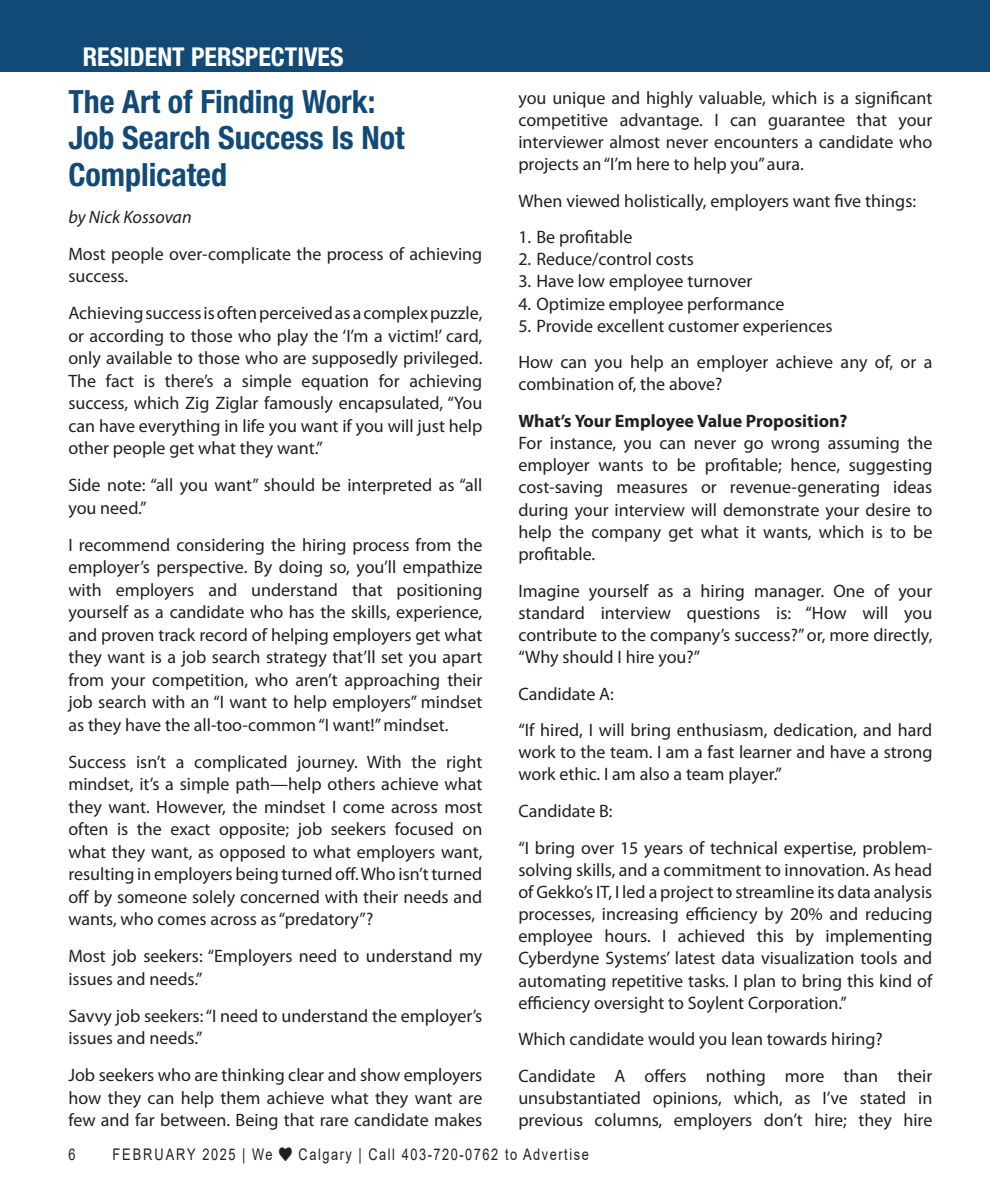
<style>
.page{position:relative;width:990px;height:1188px;background:#fff}
.page>*{position:absolute;margin:0;border:0;box-sizing:border-box;transform-origin:0 0}
.In_Around_title{font:700 condensed 32px/36.6px "Helvetica Neue LT Std";color:#124a77}
.t1{font:700 condensed 26px "Helvetica Neue LT Std";color:#fff}
.Body_text{font:18px/22.6px "Myriad Pro";color:#231f20}
.t2{font:700 18px "Myriad Pro";color:#231f20}
.Body_text-2{font:italic 18px "Myriad Pro";color:#231f20}
.t3{font:16px "Arial";letter-spacing:.12em;color:#231f20;scale:.8 1}
.t4{font:16px "Arial";letter-spacing:.155em;color:#231f20;scale:.8 1}
</style>
<div class="page">
<div style="left:0;top:0;width:990px;height:72px;background:#124a77"></div>
<p class="t1" style="left:83px;top:41px;width:262px">RESIDENT PERSPECTIVES</p>
<p class="In_Around_title" style="left:68px;top:83px;width:338px">The Art of Finding Work:<br>Job Search Success Is Not<br>Complicated</p>
<p class="Body_text-2" style="left:68px;top:206px;width:125px">by Nick Kossovan</p>
<p class="Body_text" style="left:68px;top:242px;width:415px">Most people over-complicate the process of achieving success.</p>
<p class="Body_text" style="left:68px;top:302px;width:416px;text-align:justify">Achieving success is often perceived as a complex puzzle, or according to those who play the ‘I’m a victim!’ card, only available to those who are supposedly privileged.<br>The fact is there’s a simple equation for achieving success, which Zig Ziglar famously encapsulated, “You can have everything in life you want if you will just help other people get what they want.”</p>
<p class="Body_text" style="left:68px;top:474px;width:416px">Side note: “all you want” should be interpreted as “all you need.”</p>
<p class="Body_text" style="left:68px;top:533px;width:416px;text-align:justify">I recommend considering the hiring process from the employer’s perspective. By doing so, you’ll empathize with employers and understand that positioning yourself as a candidate who has the skills, experience, and proven track record of helping employers get what they want is a job search strategy that’ll set you apart from your competition, who aren’t approaching their job search with an “I want to help employers” mindset as they have the all-too-common “I want!” mindset.</p>
<p class="Body_text" style="left:68px;top:750px;width:416px;text-align:justify">Success isn’t a complicated journey. With the right mindset, it’s a simple path—help others achieve what they want. However, the mindset I come across most often is the exact opposite; job seekers focused on what they want, as opposed to what employers want, resulting in employers being turned off. Who isn’t turned off by someone solely concerned with their needs and wants, who comes across as “predatory”?</p>
<p class="Body_text" style="left:68px;top:945px;width:415px">Most job seekers: “Employers need to understand my issues and needs.”</p>
<p class="Body_text" style="left:68px;top:1004px;width:415px">Savvy job seekers: “I need to understand the employer’s issues and needs.”</p>
<p class="Body_text" style="left:68px;top:1063px;width:416px;text-align:justify">Job seekers who are thinking clear and show employers how they can help them achieve what they want are few and far between. Being that rare candidate makes</p>
<p class="Body_text" style="left:518px;top:86px;width:416px;text-align:justify">you unique and highly valuable, which is a significant competitive advantage. I can guarantee that your interviewer almost never encounters a candidate who projects an “I’m here to help you” aura.</p>
<p class="Body_text" style="left:518px;top:189px;width:399px">When viewed holistically, employers want five things:</p>
<p class="Body_text" style="left:518px;top:225px;width:116px">1. Be profitable</p>
<p class="Body_text" style="left:518px;top:248px;width:177px">2. Reduce/control costs</p>
<p class="Body_text" style="left:518px;top:270px;width:236px">3. Have low employee turnover</p>
<p class="Body_text" style="left:518px;top:292px;width:268px">4. Optimize employee performance</p>
<p class="Body_text" style="left:518px;top:307px;width:415px;line-height:36.6px">5. Provide excellent customer experiences<br>How can you help an employer achieve any of, or a</p>
<p class="Body_text" style="left:518px;top:373px;width:206px">combination of, the above?</p>
<p class="t2" style="left:518px;top:409px;width:331px">What’s Your Employee Value Proposition?</p>
<p class="Body_text" style="left:518px;top:432px;width:416px;text-align:justify">For instance, you can never go wrong assuming the employer wants to be profitable; hence, suggesting cost-saving measures or revenue-generating ideas during your interview will demonstrate your desire to help the company get what it wants, which is to be profitable.</p>
<p class="Body_text" style="left:518px;top:579px;width:416px;text-align:justify">Imagine yourself as a hiring manager. One of your standard interview questions is: “How will you contribute to the company’s success?” or, more directly, “Why should I hire you?”</p>
<p class="Body_text" style="left:518px;top:675px;width:415px;line-height:36.6px">Candidate A:<br>“If hired, I will bring enthusiasm, dedication, and hard</p>
<p class="Body_text" style="left:518px;top:741px;width:416px">work to the team. I am a fast learner and have a strong work ethic. I am also a team player.”</p>
<p class="Body_text" style="left:518px;top:792px;width:415px;line-height:36.6px">Candidate B:<br>“I bring over 15 years of technical expertise, problem-</p>
<p class="Body_text" style="left:518px;top:858px;width:416px;text-align:justify">solving skills, and a commitment to innovation. As head of Gekko’s IT, I led a project to streamline its data analysis processes, increasing efficiency by 20% and reducing employee hours. I achieved this by implementing Cyberdyne Systems’ latest data visualization tools and automating repetitive tasks. I plan to bring this kind of efficiency oversight to Soylent Corporation.”</p>
<p class="Body_text" style="left:518px;top:1021px;width:416px;line-height:36.6px">Which candidate would you lean towards hiring?<br>Candidate A offers nothing more than their</p>
<p class="Body_text" style="left:518px;top:1087px;width:416px">unsubstantiated opinions, which, as I’ve stated in previous columns, employers don’t hire; they hire</p>
<p class="t3" style="left:68px;top:1143px;width:10px">6</p>
<p class="t4" style="left:112px;top:1143px;width:202px">FEBRUARY 2025 | We</p>
<p class="t3" style="left:299px;top:1143px;width:364px">Calgary | Call 403-720-0762 to Advertise</p>
</div>
